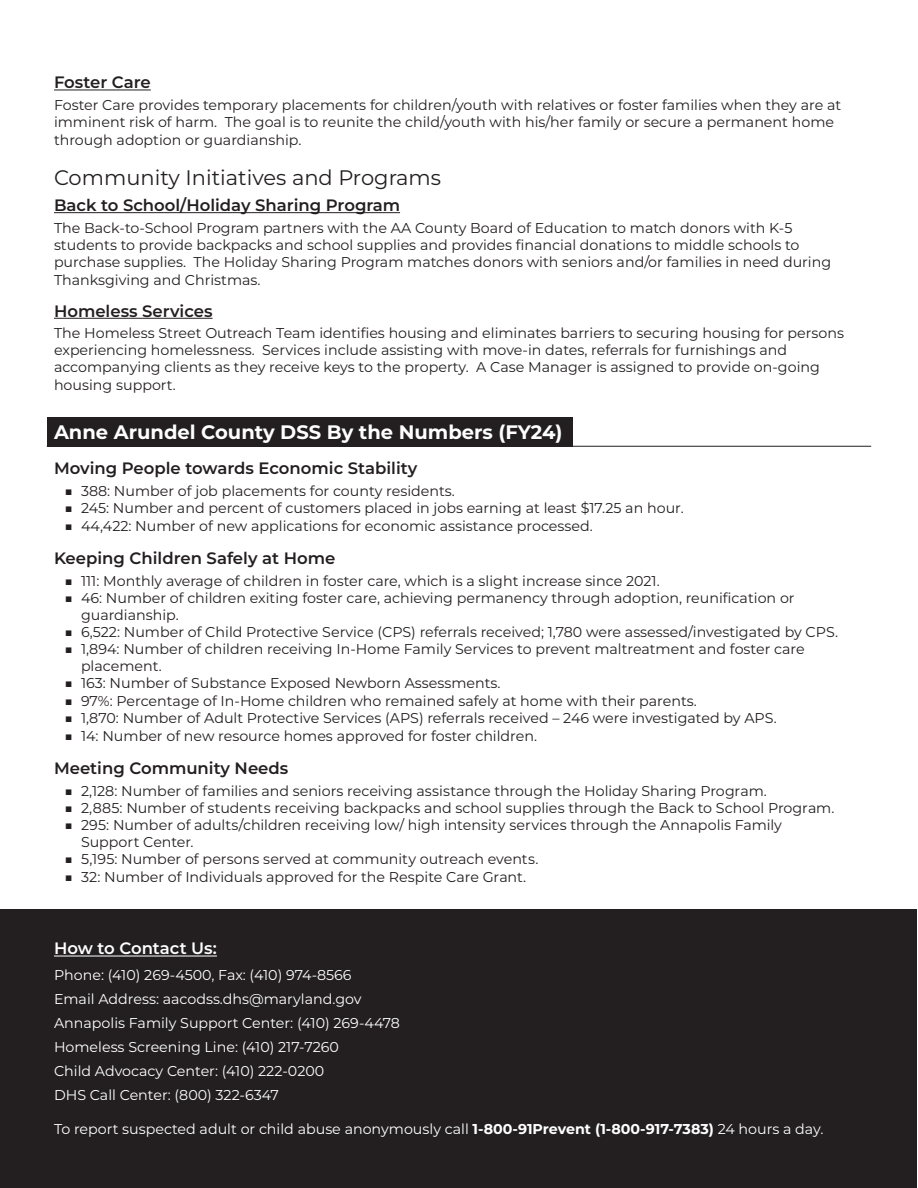
<style>
.page{position:relative;width:918px;height:1188px;background:#fff}
.page>*{position:absolute;margin:0;border:0;box-sizing:border-box;transform-origin:0 0}
.t1{font:21px "Montserrat";color:#231f20}
.t2{font:700 19.5px "Montserrat";color:#fff}
.t3{font:600 16.5px "Montserrat";color:#231f20}
.t4{font:600 16.5px "Montserrat";letter-spacing:-.005em;color:#fff}
.t5{font:14.25px/17.4px "Montserrat";color:#231f20}
.t6{font:14.25px "Montserrat";color:#fff}
.s1{font-weight:700}
</style>
<div class="page">
<div style="left:1px;top:909px;width:916px;height:278px;background:#231f20"></div>
<hr style="left:47px;top:446px;width:824px;height:1px;background:#231f20">
<hr style="left:54px;top:956px;width:163px;height:1px;background:#fff">
<hr style="left:54px;top:90px;width:97px;height:1px;background:#231f20">
<hr style="left:54px;top:212px;width:346px;height:1px;background:#231f20">
<hr style="left:54px;top:318px;width:159px;height:1px;background:#231f20">
<div style="left:47px;top:418px;width:525px;height:29px;background:#231f20"></div>
<p class="t3" style="left:54px;top:71px;width:98px">Foster Care</p>
<p class="t5" style="left:54px;top:96px;width:789px">Foster Care provides temporary placements for children/youth with relatives or foster families when they are at imminent risk of harm. The goal is to reunite the child/youth with his/her family or secure a permanent home through adoption or guardianship.</p>
<p class="t1" style="left:54px;top:163px;width:389px">Community Initiatives and Programs</p>
<p class="t3" style="left:54px;top:193px;width:348px">Back to School/Holiday Sharing Program</p>
<p class="t5" style="left:54px;top:218px;width:779px">The Back-to-School Program partners with the AA County Board of Education to match donors with K-5 students to provide backpacks and school supplies and provides financial donations to middle schools to purchase supplies. The Holiday Sharing Program matches donors with seniors and/or families in need during Thanksgiving and Christmas.</p>
<p class="t3" style="left:54px;top:299px;width:160px">Homeless Services</p>
<p class="t5" style="left:54px;top:324px;width:792px">The Homeless Street Outreach Team identifies housing and eliminates barriers to securing housing for persons experiencing homelessness. Services include assisting with move-in dates, referrals for furnishings and accompanying clients as they receive keys to the property. A Case Manager is assigned to provide on-going housing support.</p>
<p class="t2" style="left:54px;top:418px;width:510px">Anne Arundel County DSS By the Numbers (FY24)</p>
<p class="t3" style="left:54px;top:456px;width:365px">Moving People towards Economic Stability</p>
<p class="t5" style="left:64px;top:481px;width:392px">■ 388: Number of job placements for county residents.</p>
<p class="t5" style="left:64px;top:498px;width:621px">■ 245: Number and percent of customers placed in jobs earning at least $17.25 an hour.</p>
<p class="t5" style="left:64px;top:516px;width:530px">■ 44,422: Number of new applications for economic assistance processed.</p>
<p class="t3" style="left:54px;top:547px;width:283px">Keeping Children Safely at Home</p>
<p class="t5" style="left:64px;top:572px;width:597px">■ 111: Monthly average of children in foster care, which is a slight increase since 2021.</p>
<p class="t5" style="left:81px;top:589px;width:715px;text-indent:-16px">■ 46: Number of children exiting foster care, achieving permanency through adoption, reunification or guardianship.</p>
<p class="t5" style="left:64px;top:623px;width:775px">■ 6,522: Number of Child Protective Service (CPS) referrals received; 1,780 were assessed/investigated by CPS.</p>
<p class="t5" style="left:81px;top:640px;width:725px;text-indent:-16px">■ 1,894: Number of children receiving In-Home Family Services to prevent maltreatment and foster care placement.</p>
<p class="t5" style="left:64px;top:674px;width:438px">■ 163: Number of Substance Exposed Newborn Assessments.</p>
<p class="t5" style="left:64px;top:691px;width:634px">■ 97%: Percentage of In-Home children who remained safely at home with their parents.</p>
<p class="t5" style="left:64px;top:708px;width:714px">■ 1,870: Number of Adult Protective Services (APS) referrals received – 246 were investigated by APS.</p>
<p class="t5" style="left:64px;top:726px;width:474px">■ 14: Number of new resource homes approved for foster children.</p>
<p class="t3" style="left:54px;top:757px;width:236px">Meeting Community Needs</p>
<p class="t5" style="left:64px;top:782px;width:704px">■ 2,128: Number of families and seniors receiving assistance through the Holiday Sharing Program.</p>
<p class="t5" style="left:64px;top:799px;width:772px">■ 2,885: Number of students receiving backpacks and school supplies through the Back to School Program.</p>
<p class="t5" style="left:81px;top:816px;width:703px;text-indent:-16px">■ 295: Number of adults/children receiving low/ high intensity services through the Annapolis Family<br>Support Center.</p>
<p class="t5" style="left:64px;top:850px;width:475px">■ 5,195: Number of persons served at community outreach events.</p>
<p class="t5" style="left:64px;top:868px;width:463px">■ 32: Number of Individuals approved for the Respite Care Grant.</p>
<p class="t4" style="left:54px;top:937px;width:164px">How to Contact Us:</p>
<p class="t6" style="left:54px;top:965px;width:299px">Phone: (410) 269-4500, Fax: (410) 974-8566</p>
<p class="t6" style="left:54px;top:989px;width:309px">Email Address: aacodss.dhs@maryland.gov</p>
<p class="t6" style="left:54px;top:1013px;width:347px">Annapolis Family Support Center: (410) 269-4478</p>
<p class="t6" style="left:54px;top:1037px;width:287px">Homeless Screening Line: (410) 217-7260</p>
<p class="t6" style="left:54px;top:1061px;width:272px">Child Advocacy Center: (410) 222-0200</p>
<p class="t6" style="left:54px;top:1085px;width:227px">DHS Call Center: (800) 322-6347</p>
<p class="t6" style="left:54px;top:1119px;width:771px">To report suspected adult or child abuse anonymously call <span class="s1">1-800-91Prevent (1-800-917-7383)</span> 24 hours a day.</p>
</div>
